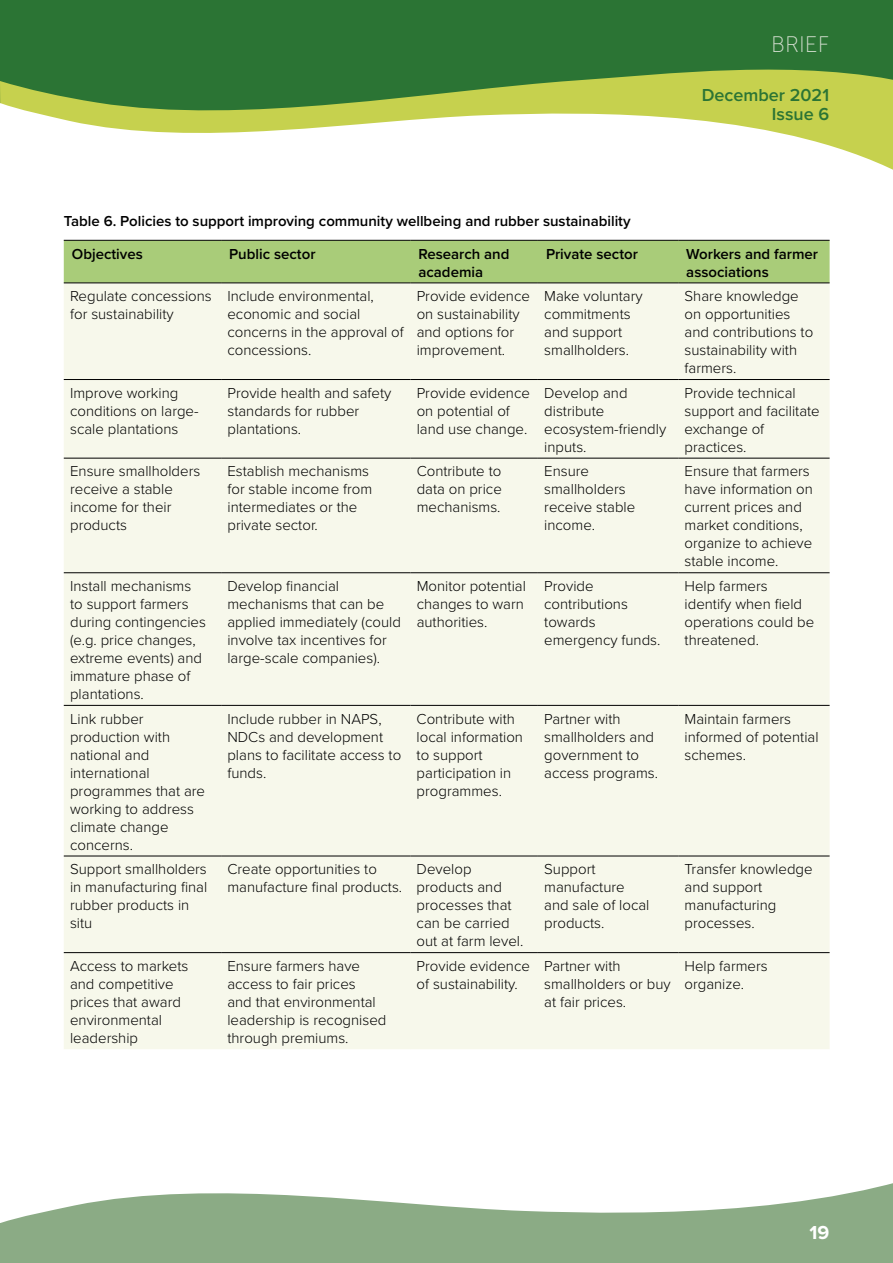
<style>
.page{position:relative;width:893px;height:1263px;background:#fff}
.page>*{position:absolute;margin:0;border:0;box-sizing:border-box;transform-origin:0 0}
.t1{font:22.5px "Museo Sans 100";color:#d2ddce}
.t2{font:700 19.5px "Proxima Nova";color:#fff}
.t3{font:600 18px/19.5px "Proxima Nova";color:#2b7434;text-align:right}
.t4{font:300 15px/18px "Proxima Nova";color:#000}
.t5{font:600 15px/18px "Proxima Nova";color:#000}
</style>
<div class="page">
<svg style="left:1px;top:1183px;width:892px;height:80px;fill:#8bab85"></svg>
<svg style="left:0;top:1223px;width:1px;height:40px"></svg>
<div style="left:0;top:0;width:893px;height:103px;background:#2b7434"></div>
<svg style="left:0;top:69px;width:893px;height:101px"></svg>
<div style="left:64px;top:241px;width:766px;height:42px;background:#a9cc79"></div>
<div style="left:64px;top:284px;width:766px;height:765px;background:#f7f8eb"></div>
<hr style="left:64px;top:240px;width:157px;height:1px;background:#000">
<hr style="left:221px;top:240px;width:189px;height:1px;background:#000">
<hr style="left:410px;top:240px;width:128px;height:1px;background:#000">
<hr style="left:538px;top:240px;width:140px;height:1px;background:#000">
<hr style="left:678px;top:240px;width:152px;height:1px;background:#000">
<hr style="left:64px;top:458px;width:157px;height:1px;background:#000">
<hr style="left:221px;top:458px;width:189px;height:1px;background:#000">
<hr style="left:410px;top:458px;width:128px;height:1px;background:#000">
<hr style="left:538px;top:458px;width:140px;height:1px;background:#000">
<hr style="left:678px;top:458px;width:152px;height:1px;background:#000">
<hr style="left:64px;top:572px;width:157px;height:1px;background:#000">
<hr style="left:221px;top:572px;width:189px;height:1px;background:#000">
<hr style="left:410px;top:572px;width:128px;height:1px;background:#000">
<hr style="left:538px;top:572px;width:140px;height:1px;background:#000">
<hr style="left:678px;top:572px;width:152px;height:1px;background:#000">
<hr style="left:64px;top:283px;width:157px;height:1px;background:#000">
<hr style="left:221px;top:283px;width:189px;height:1px;background:#000">
<hr style="left:410px;top:283px;width:128px;height:1px;background:#000">
<hr style="left:538px;top:283px;width:140px;height:1px;background:#000">
<hr style="left:678px;top:283px;width:152px;height:1px;background:#000">
<hr style="left:64px;top:379px;width:157px;height:1px;background:#000">
<hr style="left:221px;top:379px;width:189px;height:1px;background:#000">
<hr style="left:410px;top:379px;width:128px;height:1px;background:#000">
<hr style="left:538px;top:379px;width:140px;height:1px;background:#000">
<hr style="left:678px;top:379px;width:152px;height:1px;background:#000">
<hr style="left:64px;top:705px;width:157px;height:1px;background:#000">
<hr style="left:221px;top:705px;width:189px;height:1px;background:#000">
<hr style="left:410px;top:705px;width:128px;height:1px;background:#000">
<hr style="left:538px;top:705px;width:140px;height:1px;background:#000">
<hr style="left:678px;top:705px;width:152px;height:1px;background:#000">
<hr style="left:64px;top:856px;width:157px;height:1px;background:#000">
<hr style="left:221px;top:856px;width:189px;height:1px;background:#000">
<hr style="left:410px;top:856px;width:128px;height:1px;background:#000">
<hr style="left:538px;top:856px;width:140px;height:1px;background:#000">
<hr style="left:678px;top:856px;width:152px;height:1px;background:#000">
<hr style="left:64px;top:952px;width:157px;height:1px;background:#000">
<hr style="left:221px;top:952px;width:189px;height:1px;background:#000">
<hr style="left:410px;top:952px;width:128px;height:1px;background:#000">
<hr style="left:538px;top:952px;width:140px;height:1px;background:#000">
<hr style="left:678px;top:952px;width:152px;height:1px;background:#000">
<h1 class="t1" style="left:771px;top:32px;width:60px">BRIEF</h1>
<p class="t3" style="left:702px;top:85px;width:129px">December 2021<br>Issue 6</p>
<p class="t5" style="left:72px;top:204px;width:560px;line-height:32.8px;text-indent:-8px">Table 6. Policies to support improving community wellbeing and rubber sustainability<br>Objectives</p>
<p class="t5" style="left:229px;top:244px;width:88px">Public sector</p>
<p class="t5" style="left:418px;top:244px;width:93px">Research and academia</p>
<p class="t5" style="left:546px;top:244px;width:93px">Private sector</p>
<p class="t5" style="left:686px;top:244px;width:133px">Workers and farmer associations</p>
<p class="t4" style="left:70px;top:286px;width:143px">Regulate concessions for sustainability</p>
<p class="t4" style="left:227px;top:286px;width:178px">Include environmental, economic and social concerns in the approval of concessions.</p>
<p class="t4" style="left:417px;top:286px;width:115px">Provide evidence on sustainability and options for improvement.</p>
<p class="t4" style="left:544px;top:286px;width:100px">Make voluntary commitments and support smallholders.</p>
<p class="t4" style="left:685px;top:286px;width:130px">Share knowledge on opportunities and contributions to sustainability with farmers.</p>
<p class="t4" style="left:70px;top:383px;width:130px">Improve working conditions on large&shy;scale plantations</p>
<p class="t4" style="left:227px;top:383px;width:165px">Provide health and safety standards for rubber plantations.</p>
<p class="t4" style="left:417px;top:383px;width:115px">Provide evidence on potential of land use change.</p>
<p class="t4" style="left:544px;top:383px;width:123px">Develop and distribute ecosystem-friendly inputs.</p>
<p class="t4" style="left:685px;top:383px;width:137px">Provide technical support and facilitate exchange of practices.</p>
<p class="t4" style="left:70px;top:461px;width:132px">Ensure smallholders receive a stable income for their products</p>
<p class="t4" style="left:227px;top:461px;width:146px">Establish mechanisms for stable income from intermediates or the private sector.</p>
<p class="t4" style="left:417px;top:461px;width:87px;text-align:justify">Contribute to data on price mechanisms.</p>
<p class="t4" style="left:544px;top:461px;width:93px">Ensure smallholders receive stable income.</p>
<p class="t4" style="left:685px;top:461px;width:130px">Ensure that farmers have information on current prices and market conditions, organize to achieve stable income.</p>
<p class="t4" style="left:70px;top:576px;width:137px">Install mechanisms to support farmers during contingencies (e.g. price changes, extreme events) and immature phase of plantations.</p>
<p class="t4" style="left:227px;top:576px;width:175px">Develop financial mechanisms that can be applied immediately (could involve tax incentives for large-scale companies).</p>
<p class="t4" style="left:417px;top:576px;width:111px">Monitor potential changes to warn authorities.</p>
<p class="t4" style="left:544px;top:576px;width:118px">Provide contributions towards emergency funds.</p>
<p class="t4" style="left:685px;top:576px;width:131px">Help farmers identify when field operations could be threatened.</p>
<p class="t4" style="left:70px;top:709px;width:137px">Link rubber production with national and international programmes that are working to address climate change concerns.</p>
<p class="t4" style="left:227px;top:709px;width:175px">Include rubber in NAPS,<br>NDCs and development plans to facilitate access to funds.</p>
<p class="t4" style="left:417px;top:709px;width:108px">Contribute with local information to support participation in programmes.</p>
<p class="t4" style="left:544px;top:709px;width:115px">Partner with smallholders and government to access programs.</p>
<p class="t4" style="left:684px;top:709px;width:136px">Maintain farmers informed of potential schemes.</p>
<p class="t4" style="left:70px;top:859px;width:139px">Support smallholders in manufacturing final rubber products in situ</p>
<p class="t4" style="left:227px;top:859px;width:176px">Create opportunities to manufacture final products.</p>
<p class="t4" style="left:417px;top:859px;width:108px">Develop products and processes that can be carried out at farm level.</p>
<p class="t4" style="left:544px;top:859px;width:107px">Support manufacture and sale of local products.</p>
<p class="t4" style="left:684px;top:859px;width:130px">Transfer knowledge and support manufacturing processes.</p>
<p class="t4" style="left:70px;top:956px;width:120px">Access to markets and competitive prices that award environmental leadership</p>
<p class="t4" style="left:227px;top:956px;width:161px">Ensure farmers have access to fair prices<br>and that environmental leadership is recognised through premiums.</p>
<p class="t4" style="left:417px;top:956px;width:115px">Provide evidence of sustainability.</p>
<p class="t4" style="left:544px;top:956px;width:128px">Partner with smallholders or buy at fair prices.</p>
<p class="t4" style="left:684px;top:956px;width:85px">Help farmers organize.</p>
<h2 class="t2" style="left:809px;top:1221px;width:21px">19</h2>
</div>
